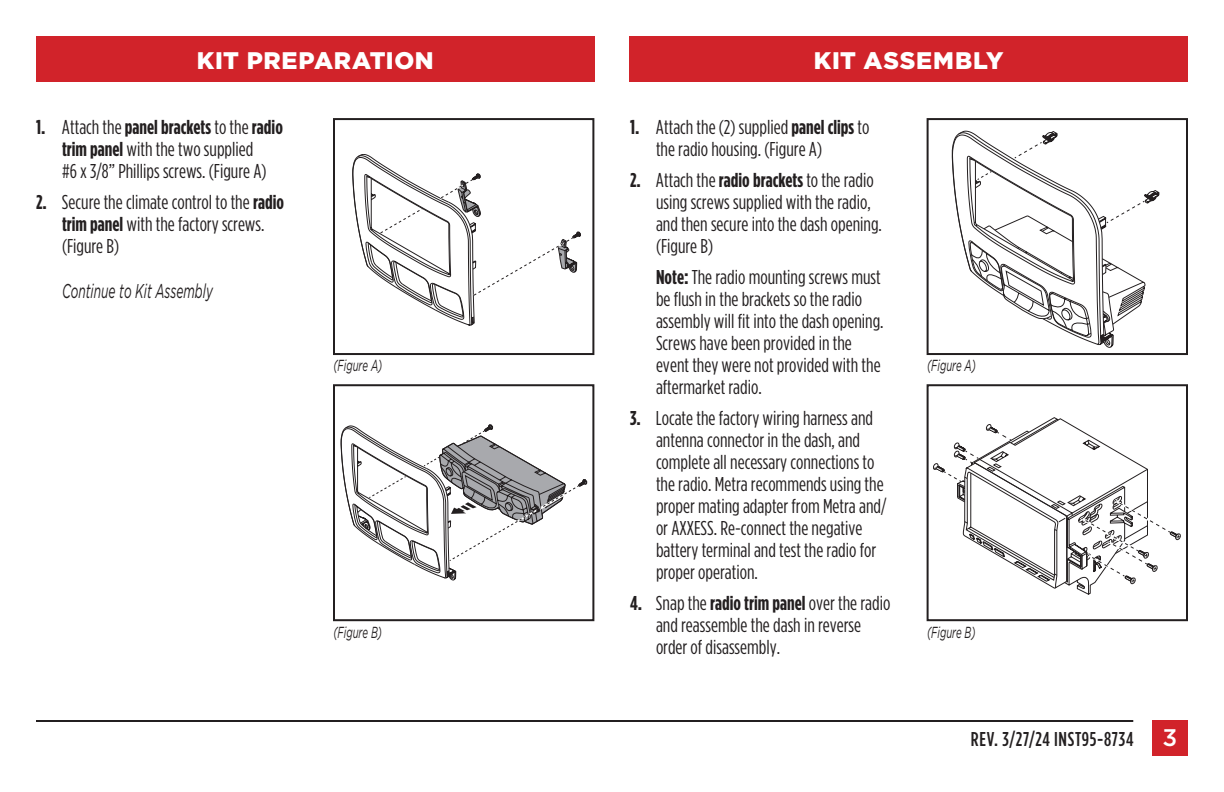
<style>
.page{position:relative;width:1224px;height:792px;background:#fff}
.page>*{position:absolute;margin:0;border:0;box-sizing:border-box;transform-origin:0 0}
.t1{font:900 24px "Gotham";letter-spacing:.03em;color:#fff}
.body_copy{font:20px/22px "Gotham Condensed";color:#231f20}
.t2{font:500 20px "Gotham Condensed";letter-spacing:.035em;color:#231f20}
.body_copy-2{font:italic 20px "Gotham";color:#231f20;scale:.6 1}
.Figure_X{font:italic 16px "Gotham";color:#231f20;scale:.6 1}
.s1{font-weight:700}
.s2{font-family:"Gotham";font-size:24px;color:#fff}
</style>
<div class="page">
<div style="left:36px;top:36px;width:559px;height:45px;background:#d1232a"></div>
<div style="left:629px;top:36px;width:559px;height:45px;background:#d1232a"></div>
<hr style="left:36px;top:720px;width:1097px;height:2px;background:#231f20">
<div style="left:1152px;top:720px;width:36px;height:36px;background:#d1232a"></div>
<svg style="left:341px;top:425px;width:246px;height:156px"></svg>
<div style="left:333px;top:384px;width:261px;height:237px;border:2px solid #231f20"></div>
<svg style="left:933px;top:417px;width:248px;height:178px"></svg>
<div style="left:927px;top:384px;width:261px;height:237px;border:2px solid #231f20"></div>
<svg style="left:352px;top:154px;width:229px;height:172px"></svg>
<div style="left:333px;top:118px;width:261px;height:237px;border:2px solid #231f20"></div>
<svg style="left:952px;top:131px;width:207px;height:217px"></svg>
<div style="left:927px;top:118px;width:261px;height:237px;border:2px solid #231f20"></div>
<p class="t1" style="left:197px;top:46px;width:238px">KIT PREPARATION</p>
<p class="t1" style="left:814px;top:46px;width:191px">KIT ASSEMBLY</p>
<p class="body_copy" style="left:36px;top:116px;width:248px;text-align:center"><span class="s1">1.</span> Attach the <span class="s1">panel brackets</span> to the <span class="s1">radio trim panel</span> with the two supplied<br>#6 x 3/8” Phillips screws. (Figure A)</p>
<p class="body_copy" style="left:62px;top:191px;width:223px;text-indent:-26px"><span class="s1">2.</span> Secure the climate control to the <span class="s1">radio trim panel</span> with the factory screws. (Figure B)</p>
<p class="body_copy-2" style="left:62px;top:280px;width:253px">Continue to Kit Assembly</p>
<p class="body_copy" style="left:656px;top:116px;width:215px;text-indent:-26px"><span class="s1">1.</span> Attach the (2) supplied <span class="s1">panel clips</span> to the radio housing. (Figure A)</p>
<p class="body_copy" style="left:656px;top:169px;width:227px;text-indent:-26px"><span class="s1">2.</span> Attach the <span class="s1">radio brackets</span> to the radio using screws supplied with the radio, and then secure into the dash opening. (Figure B)</p>
<p class="body_copy" style="left:656px;top:266px;width:229px"><span class="s1">Note:</span> The radio mounting screws must be flush in the brackets so the radio assembly will fit into the dash opening.<br>Screws have been provided in the event they were not provided with the aftermarket radio.</p>
<p class="body_copy" style="left:656px;top:407px;width:232px;text-indent:-26px"><span class="s1">3.</span> Locate the factory wiring harness and antenna connector in the dash, and complete all necessary connections to the radio. Metra recommends using the proper mating adapter from Metra and/ or AXXESS. Re-connect the negative battery terminal and test the radio for proper operation.</p>
<p class="body_copy" style="left:656px;top:592px;width:236px;text-indent:-26px"><span class="s1">4.</span> Snap the <span class="s1">radio trim panel</span> over the radio and reassemble the dash in reverse order of disassembly.</p>
<p class="Figure_X" style="left:333px;top:357px;width:83px">(Figure A)</p>
<p class="Figure_X" style="left:927px;top:357px;width:83px">(Figure A)</p>
<p class="Figure_X" style="left:333px;top:623px;width:83px">(Figure B)</p>
<p class="Figure_X" style="left:927px;top:623px;width:83px">(Figure B)</p>
<p class="t2" style="left:971px;top:728px;width:208px">REV. 3/27/24 INST95-8734 <span class="s2">3</span></p>
</div>
